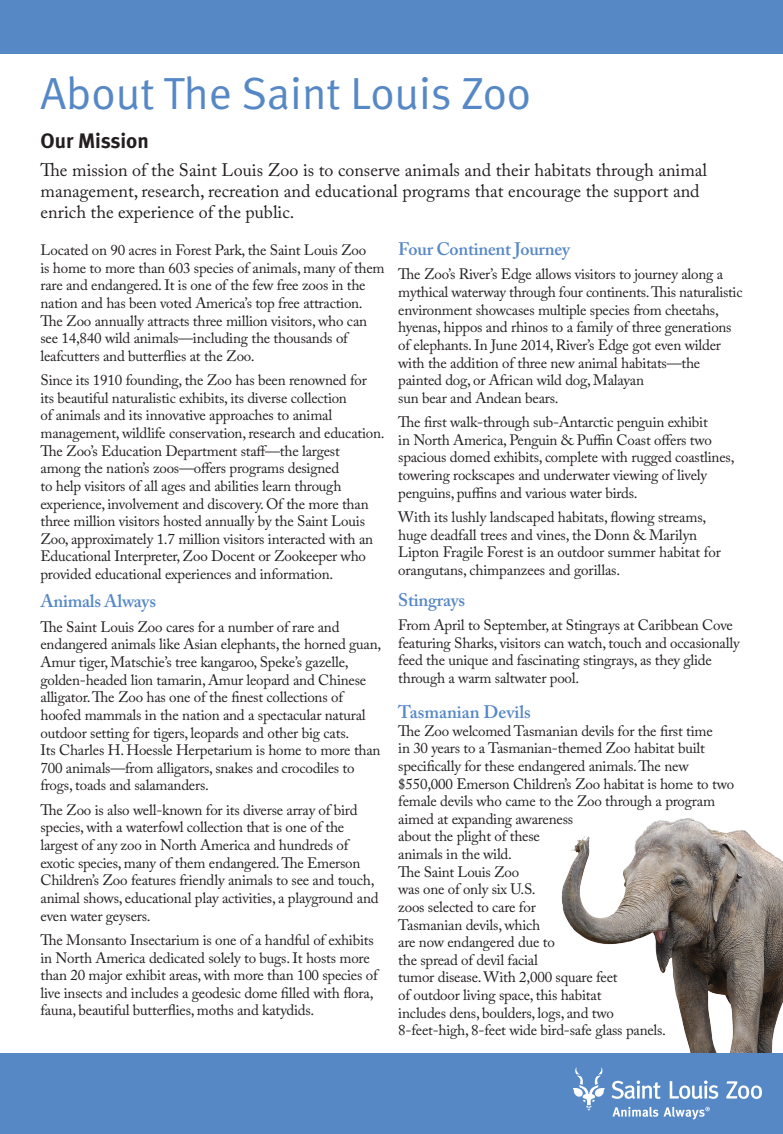
<style>
.page{position:relative;width:783px;height:1134px;background:#fff}
.page>*{position:absolute;margin:0;border:0;box-sizing:border-box;transform-origin:0 0}
.t1{font:45px "Meta Normal LF";color:#5688c6}
.t2{font:21px "Meta Bold LF";color:#231f20}
.t3{font:18px/21px "Adobe Caslon Pro";color:#231f20}
.t4{font:600 18px "Adobe Caslon Pro";letter-spacing:-.015em;color:#5688c6}
.t5{font:15px/17.7px "Adobe Caslon Pro";letter-spacing:-.015em;color:#231f20}
</style>
<div class="page">
<div style="left:0;top:0;width:783px;height:54px;background:#5688c6"></div>
<div style="left:0;top:1053px;width:783px;height:81px;background:#5688c6"></div>
<img style="left:561px;top:818px;width:222px;height:235px">
<svg style="left:612px;top:1107px;width:46px;height:10px"></svg>
<svg style="left:612px;top:1080px;width:49px;height:19px"></svg>
<svg style="left:670px;top:1080px;width:48px;height:19px"></svg>
<svg style="left:726px;top:1081px;width:36px;height:18px"></svg>
<svg style="left:573px;top:1068px;width:32px;height:42px"></svg>
<svg style="left:664px;top:1107px;width:46px;height:12px"></svg>
<h1 class="t1" style="left:40px;top:68px;width:492px">About The Saint Louis Zoo</h1>
<h2 class="t2" style="left:40px;top:128px;width:110px">Our Mission</h2>
<p class="t3" style="left:40px;top:159px;width:668px">The mission of the Saint Louis Zoo is to conserve animals and their habitats through animal management, research, recreation and educational programs that encourage the support and enrich the experience of the public.</p>
<p class="t5" style="left:40px;top:241px;width:346px">Located on 90 acres in Forest Park, the Saint Louis Zoo<br>is home to more than 603 species of animals, many of them rare and endangered. It is one of the few free zoos in the nation and has been voted America’s top free attraction.<br>The Zoo annually attracts three million visitors, who can see 14,840 wild animals—including the thousands of leafcutters and butterflies at the Zoo.</p>
<p class="t5" style="left:41px;top:371px;width:346px">Since its 1910 founding, the Zoo has been renowned for<br>its beautiful naturalistic exhibits, its diverse collection<br>of animals and its innovative approaches to animal management, wildlife conservation, research and education.<br>The Zoo’s Education Department staff—the largest<br>among the nation’s zoos—offers programs designed<br>to help visitors of all ages and abilities learn through experience, involvement and discovery. Of the more than three million visitors hosted annually by the Saint Louis Zoo, approximately 1.7 million visitors interacted with an Educational Interpreter, Zoo Docent or Zookeeper who provided educational experiences and information.</p>
<p class="t4" style="left:40px;top:591px;width:117px">Animals Always</p>
<p class="t5" style="left:40px;top:618px;width:342px">The Saint Louis Zoo cares for a number of rare and endangered animals like Asian elephants, the horned guan, Amur tiger, Matschie’s tree kangaroo, Speke’s gazelle, golden-headed lion tamarin, Amur leopard and Chinese alligator. The Zoo has one of the finest collections of hoofed mammals in the nation and a spectacular natural outdoor setting for tigers, leopards and other big cats.<br>Its Charles H. Hoessle Herpetarium is home to more than 700 animals—from alligators, snakes and crocodiles to frogs, toads and salamanders.</p>
<p class="t5" style="left:40px;top:801px;width:340px">The Zoo is also well-known for its diverse array of bird species, with a waterfowl collection that is one of the largest of any zoo in North America and hundreds of exotic species, many of them endangered. The Emerson Children’s Zoo features friendly animals to see and touch, animal shows, educational play activities, a playground and even water geysers.</p>
<p class="t5" style="left:40px;top:931px;width:339px">The Monsanto Insectarium is one of a handful of exhibits in North America dedicated solely to bugs. It hosts more than 20 major exhibit areas, with more than 100 species of live insects and includes a geodesic dome filled with flora, fauna, beautiful butterflies, moths and katydids.</p>
<p class="t4" style="left:398px;top:238px;width:173px">Four Continent Journey</p>
<p class="t5" style="left:398px;top:265px;width:346px">The Zoo’s River’s Edge allows visitors to journey along a mythical waterway through four continents. This naturalistic environment showcases multiple species from cheetahs, hyenas, hippos and rhinos to a family of three generations of elephants. In June 2014, River’s Edge got even wilder with the addition of three new animal habitats—the painted dog, or African wild dog, Malayan<br>sun bear and Andean bears.</p>
<p class="t5" style="left:398px;top:413px;width:338px">The first walk-through sub-Antarctic penguin exhibit<br>in North America, Penguin &amp; Puffin Coast offers two spacious domed exhibits, complete with rugged coastlines, towering rockscapes and underwater viewing of lively penguins, puffins and various water birds.</p>
<p class="t5" style="left:398px;top:508px;width:324px">With its lushly landscaped habitats, flowing streams, huge deadfall trees and vines, the Donn &amp; Marilyn Lipton Fragile Forest is an outdoor summer habitat for orangutans, chimpanzees and gorillas.</p>
<p class="t4" style="left:398px;top:589px;width:68px">Stingrays</p>
<p class="t5" style="left:398px;top:616px;width:343px">From April to September, at Stingrays at Caribbean Cove featuring Sharks, visitors can watch, touch and occasionally feed the unique and fascinating stingrays, as they glide through a warm saltwater pool.</p>
<p class="t4" style="left:398px;top:701px;width:134px">Tasmanian Devils</p>
<p class="t5" style="left:398px;top:722px;width:337px">The Zoo welcomed Tasmanian devils for the first time<br>in 30 years to a Tasmanian-themed Zoo habitat built specifically for these endangered animals. The new $550,000 Emerson Children’s Zoo habitat is home to two female devils who came to the Zoo through a program aimed at expanding awareness<br>about the plight of these<br>animals in the wild.<br>The Saint Louis Zoo<br>was one of only six U.S.<br>zoos selected to care for<br>Tasmanian devils, which<br>are now endangered due to<br>the spread of devil facial<br>tumor disease. With 2,000 square feet<br>of outdoor living space, this habitat<br>includes dens, boulders, logs, and two<br>8-feet-high, 8-feet wide bird-safe glass panels.</p>
</div>
